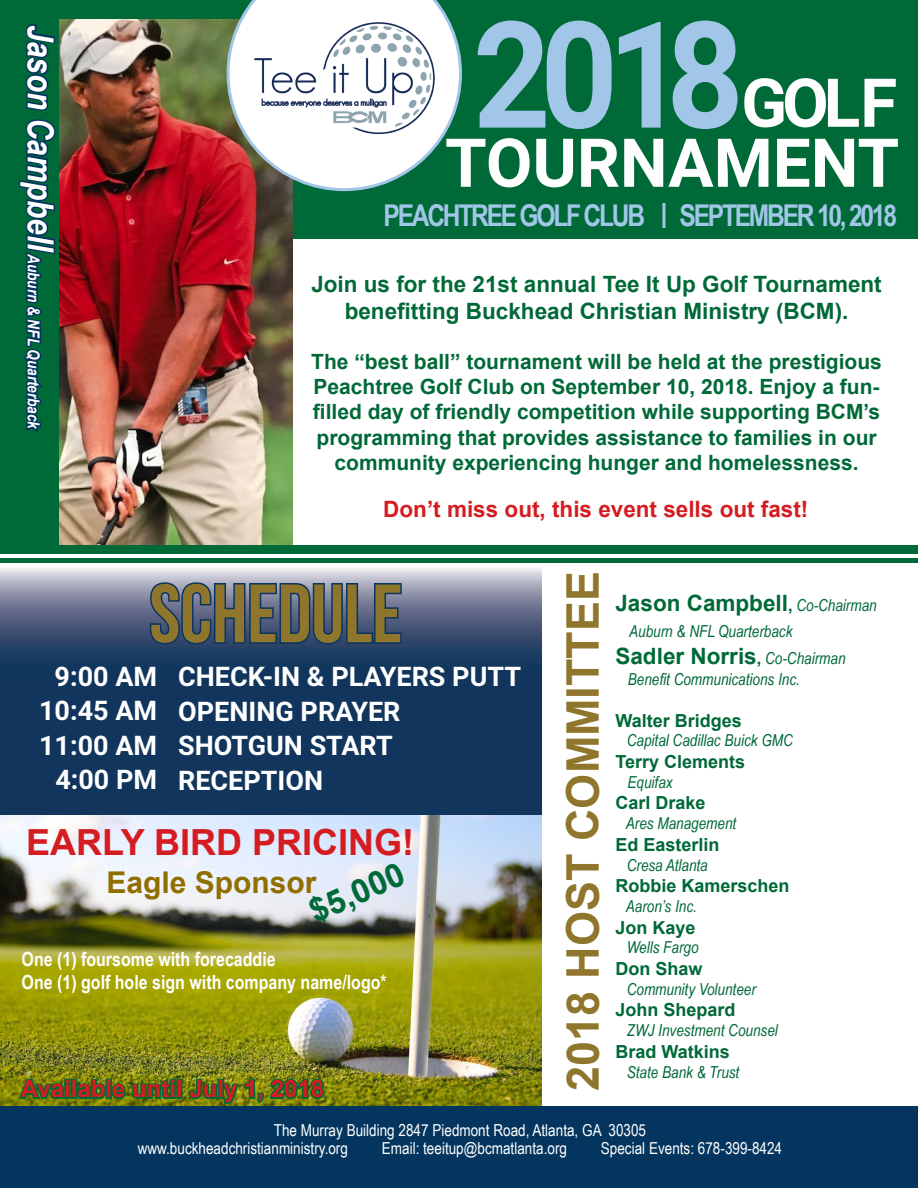
<style>
.page{position:relative;width:918px;height:1188px;background:#fff}
.page>*{position:absolute;margin:0;border:0;box-sizing:border-box;transform-origin:0 0}
.t1{font:700 148.5px "Roboto";color:#a2c6e8;scale:.91 1}
.t2{font:82.5px "Bebas Neue";color:#8f762c}
.t3{font:700 67.5px "Roboto";color:#fff}
.t4{font:700 45px "Arial";color:#8f762c}
.t5{font:700 36px "Arial";color:#d41c21}
.t6{font:700 33px "Arial";color:#006938}
.t7{font:700 30px "Arial Narrow";letter-spacing:-.075em;color:#a2c6e8}
.t8{font:700 30px "Arial";color:#916e00}
.t9{font:700 27px "Roboto";color:#fff}
.t10{font:700 24px "Arial";color:#d41c21}
.t11{font:700 22.5px/27px "Arial";color:#006938;text-align:center}
.t12{font:700 22.5px "Arial";color:#d41c21}
.t13{font:700 21px/25.2px "Arial";color:#006938;text-align:center}
.t14{font:700 19.5px "Arial Narrow";color:#fff}
.t15{font:700 18px "Arial";color:#006938}
.t16{font:italic 16.5px "Arial Narrow";color:#006938}
.t17{font:16.5px "Arial Narrow";color:#fff}
.t18{font:italic 700 16.5px "Arial Narrow";letter-spacing:-.005em;color:#fff}
.s1{font-size:36px}
.s2{font-size:16.5px}
.s3{font-family:"Arial Narrow";font-weight:400;font-style:italic;font-size:16.5px}
</style>
<div class="page">
<img style="left:0;top:814px;width:541px;height:293px">
<div style="left:0;top:1107px;width:918px;height:81px;background:#03355e"></div>
<div style="left:284px;top:0;width:634px;height:239px;background:#006938"></div>
<img style="left:58px;top:18px;width:234px;height:527px">
<svg style="left:0;top:568px;width:541px;height:246px;background:#2b486c"></svg>
<svg style="left:148px;top:581px;width:255px;height:65px;background:#475b7c"></svg>
<div style="left:0;top:558px;width:918px;height:5px;background:#006938"></div>
<hr style="left:662px;top:203px;width:3px;height:25px;background:#a2c6e8">
<div style="left:0;top:0;width:58px;height:550px;background:#006938"></div>
<div style="left:0;top:0;width:393px;height:18px;background:#006938"></div>
<div style="left:0;top:545px;width:918px;height:9px;background:#006938"></div>
<svg style="left:227px;top:0;width:235px;height:191px"></svg>
<img style="left:251px;top:18px;width:187px;height:120px">
<svg style="left:19px;top:24px;width:37px;height:409px"></svg>
<svg style="left:17px;top:1076px;width:51px;height:27px"></svg>
<div style="left:64px;top:1079px;width:7px;height:6px;border:3px solid #006938"></div>
<div style="left:64px;top:1084px;width:7px;height:15px;border:3px solid #006938"></div>
<div style="left:71px;top:1079px;width:6px;height:20px;border:3px solid #006938"></div>
<img style="left:74px;top:1057px;width:102px;height:45px">
<div style="left:170px;top:1084px;width:6px;height:15px;border:3px solid #006938"></div>
<div style="left:176px;top:1079px;width:7px;height:20px;border:3px solid #006938"></div>
<img style="left:187px;top:1076px;width:140px;height:30px">
<p class="t18" style="left:46px;top:25px;width:407px;rotate:90deg"><span class="s1">Jason Campbell</span> Auburn &amp; NFL Quarterback</p>
<p class="t1" style="left:473px;top:-29px;width:299px">2018</p>
<p class="t3" style="left:741px;top:55px;width:157px">GOLF</p>
<p class="t3" style="left:445px;top:115px;width:456px">TOURNAMENT</p>
<p class="t7" style="left:384px;top:193px;width:515px">PEACHTREE GOLF CLUB SEPTEMBER 10, 2018</p>
<p class="t11" style="left:311px;top:270px;width:572px">Join us for the 21st annual Tee It Up Golf Tournament benefitting Buckhead Christian Ministry (BCM).</p>
<p class="t13" style="left:311px;top:349px;width:572px">The “best ball” tournament will be held at the prestigious Peachtree Golf Club on September 10, 2018. Enjoy a fun&shy;filled day of friendly competition while supporting BCM’s programming that provides assistance to families in our community experiencing hunger and homelessness.</p>
<p class="t12" style="left:383px;top:493px;width:427px">Don’t miss out, this event sells out fast!</p>
<p class="t2" style="left:149px;top:569px;width:255px">SCHEDULE</p>
<p class="t9" style="left:178px;top:657px;width:344px">CHECK-IN &amp; PLAYERS PUTT</p>
<p class="t9" style="left:178px;top:692px;width:224px">OPENING PRAYER</p>
<p class="t9" style="left:178px;top:726px;width:216px">SHOTGUN START</p>
<p class="t9" style="left:178px;top:761px;width:146px">RECEPTION</p>
<p class="t9" style="left:55px;top:657px;width:104px">9:00 AM</p>
<p class="t9" style="left:39px;top:692px;width:120px">10:45 AM</p>
<p class="t9" style="left:39px;top:726px;width:120px">11:00 AM</p>
<p class="t9" style="left:55px;top:761px;width:103px">4:00 PM</p>
<p class="t5" style="left:26px;top:817px;width:390px">EARLY BIRD PRICING!</p>
<p class="t6" style="left:301px;top:891px;width:102px;rotate:-24deg">$5,000</p>
<p class="t8" style="left:106px;top:861px;width:212px">Eagle Sponsor</p>
<p class="t14" style="left:22px;top:944px;width:256px">One (1) foursome with forecaddie</p>
<p class="t14" style="left:22px;top:967px;width:367px">One (1) golf hole sign with company name/logo*</p>
<p class="t10" style="left:21px;top:1072px;width:305px">Available until July 1, 2018</p>
<p class="t4" style="left:551px;top:1091px;width:522px;rotate:-90deg">2018 HOST COMMITTEE</p>
<p class="t11" style="left:615px;top:590px;width:263px">Jason Campbell<span class="s2">,</span> <span class="s3">Co-Chairman</span></p>
<p class="t16" style="left:629px;top:619px;width:165px">Auburn &amp; NFL Quarterback</p>
<p class="t11" style="left:615px;top:642px;width:232px">Sadler Norris<span class="s2">,</span> <span class="s3">Co-Chairman</span></p>
<p class="t16" style="left:628px;top:668px;width:174px">Benefit Communications Inc.</p>
<p class="t15" style="left:615px;top:708px;width:128px">Walter Bridges</p>
<p class="t16" style="left:627px;top:729px;width:168px">Capital Cadillac Buick GMC</p>
<p class="t15" style="left:615px;top:749px;width:131px">Terry Clements</p>
<p class="t16" style="left:628px;top:771px;width:47px">Equifax</p>
<p class="t15" style="left:615px;top:790px;width:92px">Carl Drake</p>
<p class="t16" style="left:626px;top:812px;width:112px">Ares Management</p>
<p class="t15" style="left:615px;top:832px;width:106px">Ed Easterlin</p>
<p class="t16" style="left:627px;top:853px;width:83px">Cresa Atlanta</p>
<p class="t15" style="left:615px;top:873px;width:176px">Robbie Kamerschen</p>
<p class="t16" style="left:626px;top:895px;width:73px">Aaron’s Inc.</p>
<p class="t15" style="left:615px;top:915px;width:82px">Jon Kaye</p>
<p class="t16" style="left:627px;top:936px;width:73px">Wells Fargo</p>
<p class="t15" style="left:615px;top:956px;width:89px">Don Shaw</p>
<p class="t16" style="left:627px;top:978px;width:131px">Community Volunteer</p>
<p class="t15" style="left:615px;top:997px;width:122px">John Shepard</p>
<p class="t16" style="left:627px;top:1019px;width:153px">ZWJ Investment Counsel</p>
<p class="t15" style="left:615px;top:1039px;width:116px">Brad Watkins</p>
<p class="t16" style="left:627px;top:1060px;width:114px">State Bank &amp; Trust</p>
<p class="t17" style="left:274px;top:1118px;width:374px">The Murray Building 2847 Piedmont Road, Atlanta, GA 30305</p>
<p class="t17" style="left:138px;top:1136px;width:212px">www.buckheadchristianministry.org</p>
<p class="t17" style="left:382px;top:1136px;width:187px">Email: teeitup@bcmatlanta.org</p>
<p class="t17" style="left:601px;top:1136px;width:183px">Special Events: 678-399-8424</p>
</div>
